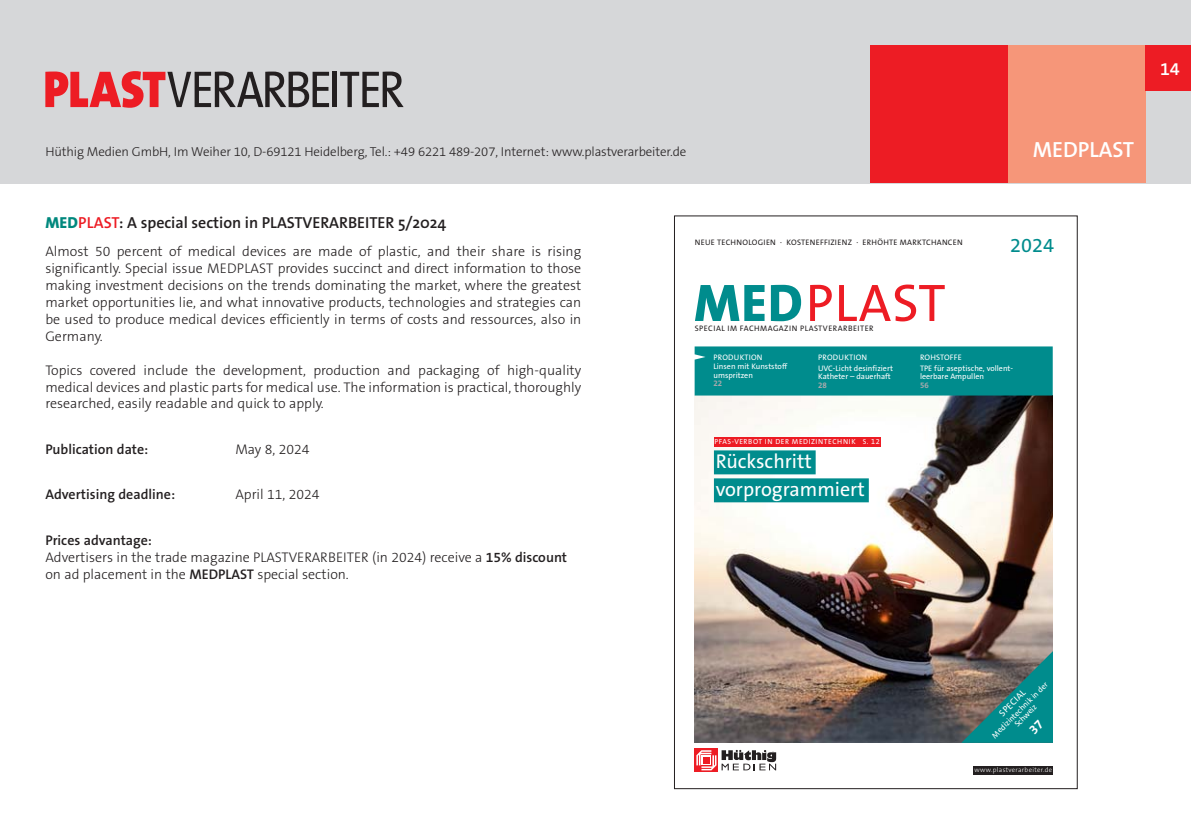
<style>
.page{position:relative;width:1191px;height:840px;background:#fff}
.page>*{position:absolute;margin:0;border:0;box-sizing:border-box;transform-origin:0 0}
.t1{font:600 22px "The Sans Os F";color:#fff}
.t2{font:20px/28px "The Sans Os F";color:#fff}
.t3{font:20px "The Sans Os F";color:#008c8d}
.t4{font:600 18px "The Sans Os F";color:#fff}
.t5{font:600 16px "The Sans Os F";letter-spacing:-.005em;color:#231f20}
.t6{font:300 14px/16.8px "The Sans Os F";color:#231f20;text-align:justify}
.t7{font:600 14px "The Sans Os F";color:#231f20}
.t8{font:300 13px "The Sans Os F";letter-spacing:-.01em;color:#231f20}
.t9{font:9.4px "The Sans Os F";color:#fff}
.t10{font:8px/8.6px "The Sans Os F";color:#fff}
.t11{font:8px "The Sans Os F";letter-spacing:.035em;color:#231f20}
.t12{font:8px "The Sans Os F";letter-spacing:.06em;color:#231f20}
.t13{font:700 8px "The Sans Os F";color:#a7a9ac}
.t14{font:7.4px "The Sans Os F";letter-spacing:.075em;color:#fff}
.t15{font:300 6.6px "The Sans Os F";letter-spacing:.05em;color:#fff}
.s1{font-weight:800;color:#00887d}
.s2{color:#ed1c24}
.s3{font-weight:600}
</style>
<div class="page">
<div style="left:0;top:0;width:1191px;height:183px;background:#d6d7d9"></div>
<svg style="left:45px;top:71px;width:284px;height:37px"></svg>
<hr style="left:333px;top:72px;width:4px;height:35px;background:#231f20">
<svg style="left:340px;top:71px;width:63px;height:36px"></svg>
<div style="left:1008px;top:45px;width:137px;height:138px;background:#f69679"></div>
<div style="left:870px;top:45px;width:138px;height:138px;background:#ed1c24"></div>
<div style="left:1145px;top:45px;width:46px;height:46px;background:#ed1c24"></div>
<img style="left:694px;top:395px;width:359px;height:347px">
<div style="left:973px;top:766px;width:80px;height:8px;background:#231f20"></div>
<div style="left:694px;top:346px;width:358px;height:49px;background:#008c8d"></div>
<svg style="left:810px;top:284px;width:134px;height:37px"></svg>
<svg style="left:695px;top:284px;width:106px;height:37px"></svg>
<div style="left:714px;top:437px;width:166px;height:9px;background:#ed1c24"></div>
<div style="left:714px;top:450px;width:101px;height:24px;background:#008c8d"></div>
<div style="left:714px;top:478px;width:155px;height:24px;background:#008c8d"></div>
<div style="left:694px;top:748px;width:24px;height:23px;background:#ed1c24"></div>
<svg style="left:696px;top:749px;width:80px;height:21px"></svg>
<svg style="left:961px;top:650px;width:92px;height:92px;background:#407a76"></svg>
<p class="t8" style="left:45px;top:145px;width:642px">Hüthig Medien GmbH, Im Weiher 10, D-69121 Heidelberg, Tel.: +49 6221 489-207, Internet: www.plastverarbeiter.de</p>
<h1 class="t1" style="left:1032px;top:139px;width:103px">MEDPLAST</h1>
<p class="t5" style="left:45px;top:214px;width:402px"><span class="s1">MED</span><span class="s2">PLAST</span>: A special section in PLASTVERARBEITER 5/2024</p>
<p class="t6" style="left:45px;top:244px;width:537px">Almost 50 percent of medical devices are made of plastic, and their share is rising significantly. Special issue MEDPLAST provides succinct and direct information to those making investment decisions on the trends dominating the market, where the greatest market opportunities lie, and what innovative products, technologies and strategies can be used to produce medical devices efficiently in terms of costs and ressources, also in Germany.</p>
<p class="t6" style="left:45px;top:362px;width:537px">Topics covered include the development, production and packaging of high-quality medical devices and plastic parts for medical use. The information is practical, thoroughly researched, easily readable and quick to apply.</p>
<p class="t7" style="left:45px;top:442px;width:105px">Publication date:</p>
<p class="t6" style="left:235px;top:441px;width:76px">May 8, 2024</p>
<p class="t7" style="left:45px;top:487px;width:131px">Advertising deadline:</p>
<p class="t6" style="left:235px;top:486px;width:86px">April 11, 2024</p>
<p class="t6" style="left:45px;top:532px;width:523px;text-align:left"><span class="s3">Prices advantage:<br></span>Advertisers in the trade magazine PLASTVERARBEITER (in 2024) receive a <span class="s3">15% discount </span>on ad placement in the <span class="s3">MEDPLAST</span> special section.</p>
<p class="t11" style="left:694px;top:238px;width:270px">NEUE TECHNOLOGIEN · KOSTENEFFIZIENZ · ERHÖHTE MARKTCHANCEN</p>
<h2 class="t3" style="left:1010px;top:235px;width:45px">2024</h2>
<p class="t12" style="left:694px;top:324px;width:180px">SPECIAL IM FACHMAGAZIN PLASTVERARBEITER</p>
<p class="t10" style="left:713px;top:353px;width:75px">PRODUKTION<br>Linsen mit Kunststoff umspritzen</p>
<p class="t13" style="left:713px;top:378px;width:10px">22</p>
<p class="t10" style="left:818px;top:352px;width:76px;line-height:10.6px">PRODUKTION<br>UVC-Licht desinfiziert</p>
<p class="t10" style="left:818px;top:372px;width:74px">Katheter – dauerhaft</p>
<p class="t13" style="left:818px;top:380px;width:10px">28</p>
<p class="t14" style="left:714px;top:437px;width:167px">PFAS-VERBOT IN DER MEDIZINTECHNIK S. 12</p>
<h2 class="t2" style="left:716px;top:448px;width:151px">Rückschritt vorprogrammiert</h2>
<p class="t10" style="left:920px;top:352px;width:94px;line-height:10.6px">ROHSTOFFE<br>TPE für aseptische, vollent-</p>
<p class="t10" style="left:920px;top:372px;width:66px">leerbare Ampullen</p>
<p class="t13" style="left:920px;top:380px;width:10px">56</p>
<p class="t4" style="left:1160px;top:60px;width:21px">14</p>
<p class="t10" style="left:990px;top:733px;width:77px;line-height:8px;text-align:center;rotate:-45deg">Medizintechnik in der<br>Schweiz</p>
<p class="t9" style="left:997px;top:710px;width:35px;rotate:-45deg">SPECIAL</p>
<p class="t15" style="left:974px;top:766px;width:79px">www.plastverarbeiter.de</p>
</div>
